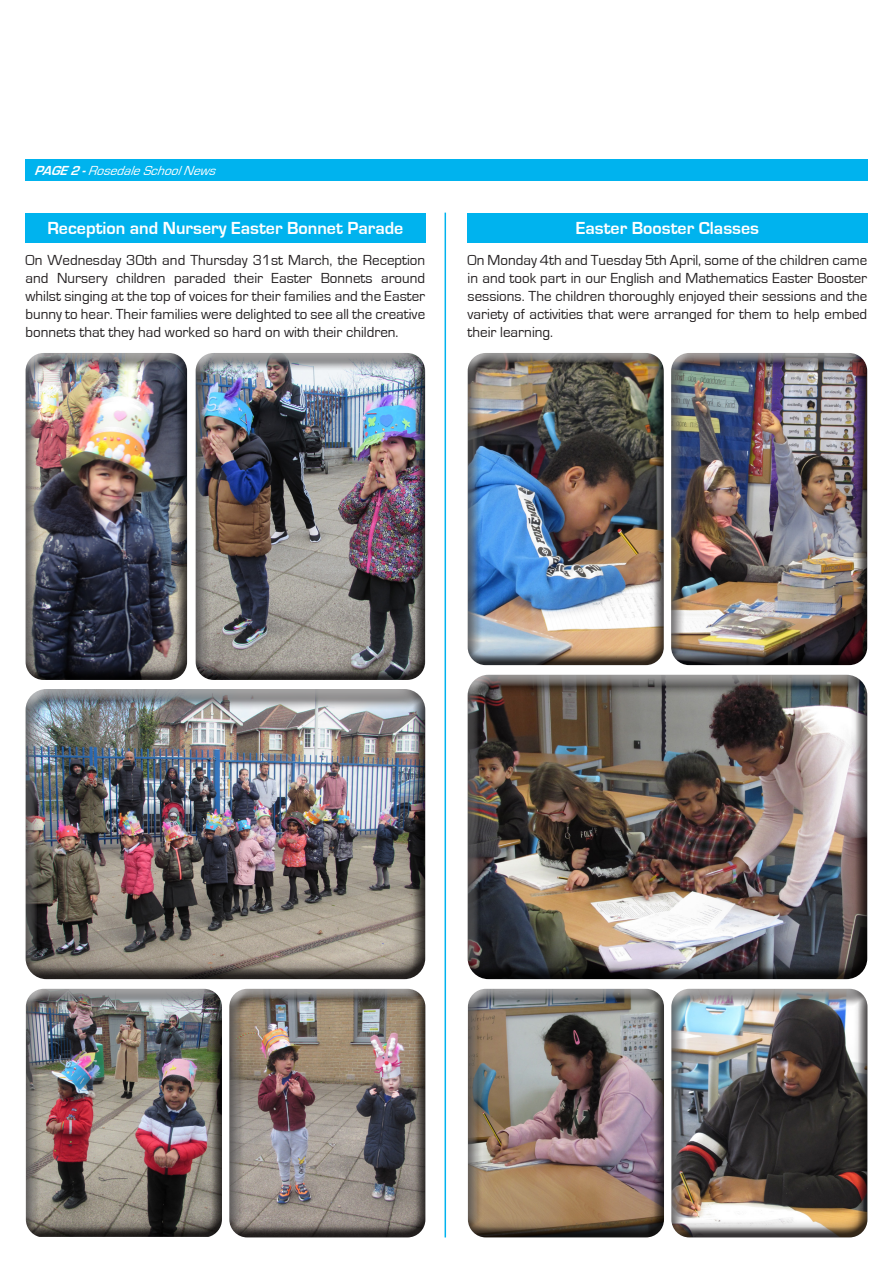
<style>
.page{position:relative;width:893px;height:1263px;background:#fff}
.page>*{position:absolute;margin:0;border:0;box-sizing:border-box;transform-origin:0 0}
.t1{font:700 18px "Eurostile";color:#fff}
.t2{font:15px/18px "Eurostile";color:#231f20;text-align:justify}
.t3{font:italic 13.5px "Eurostile";color:#fff}
.s1{font-weight:700}
</style>
<div class="page">
<hr style="left:445px;top:213px;width:1px;height:1024px;background:#00b3ee">
<div style="left:25px;top:159px;width:842px;height:22px;background:#00b3ee"></div>
<div style="left:25px;top:213px;width:400px;height:29px;background:#00b3ee"></div>
<div style="left:25px;top:357px;width:165px;height:323px;background:#231f20;opacity:.75"></div>
<div style="left:25px;top:694px;width:403px;height:286px;background:#231f20;opacity:.75"></div>
<div style="left:195px;top:357px;width:233px;height:323px;background:#231f20;opacity:.75"></div>
<div style="left:25px;top:988px;width:200px;height:238px;background:#fff;opacity:.75"></div>
<div style="left:25px;top:993px;width:200px;height:246px;background:#231f20;opacity:.75"></div>
<div style="left:229px;top:988px;width:199px;height:238px;background:#fff;opacity:.75"></div>
<div style="left:229px;top:993px;width:199px;height:246px;background:#231f20;opacity:.75"></div>
<div style="left:467px;top:213px;width:400px;height:29px;background:#00b3ee"></div>
<div style="left:467px;top:357px;width:199px;height:308px;background:#231f20;opacity:.75"></div>
<div style="left:467px;top:674px;width:403px;height:292px;background:#fff;opacity:.75"></div>
<div style="left:467px;top:680px;width:403px;height:300px;background:#231f20;opacity:.75"></div>
<div style="left:670px;top:357px;width:200px;height:308px;background:#231f20;opacity:.75"></div>
<div style="left:467px;top:988px;width:200px;height:238px;background:#fff;opacity:.75"></div>
<div style="left:467px;top:993px;width:200px;height:246px;background:#231f20;opacity:.75"></div>
<div style="left:671px;top:988px;width:199px;height:238px;background:#fff;opacity:.75"></div>
<div style="left:671px;top:993px;width:199px;height:246px;background:#231f20;opacity:.75"></div>
<p class="t3" style="left:34px;top:163px;width:188px"><span class="s1">PAGE2 -</span>RosedaleSchoolNews</p>
<p class="t1" style="left:47px;top:218px;width:358px">Reception and Nursery Easter Bonnet Parade</p>
<p class="t2" style="left:26px;top:251px;width:401px">On Wednesday 30th and Thursday 31st March, the Reception and Nursery children paraded their Easter Bonnets around whilst singing at the top of voices for their families and the Easter bunny to hear. Their families were delighted to see all the creative bonnets that they had worked so hard on with their children.</p>
<p class="t1" style="left:576px;top:218px;width:185px">Easter Booster Classes</p>
<p class="t2" style="left:468px;top:251px;width:401px">On Monday 4th and Tuesday 5th April, some of the children came in and took part in our English and Mathematics Easter Booster sessions. The children thoroughly enjoyed their sessions and the variety of activities that were arranged for them to help embed their learning.</p>
</div>
